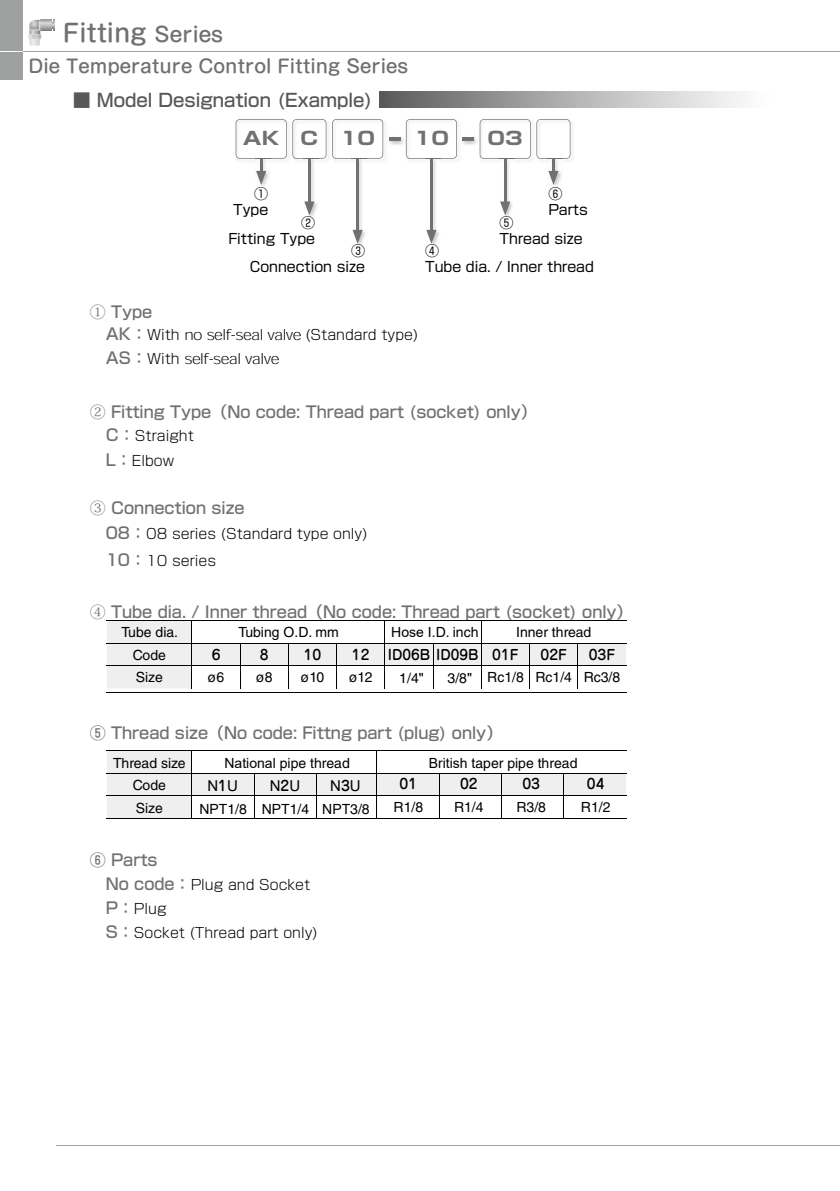
<style>
.page{position:relative;width:840px;height:1191px;background:#fff}
.page>*{position:absolute;margin:0;border:0;box-sizing:border-box;transform-origin:0 0}
.t1{font:500 24px "Shin M Go Pr 6";color:#727171}
.t2{font:500 18px "Shin M Go Pr 6";color:#727171}
.t3{font:500 18px "Shin Go Pr 6";color:#595757}
.t4{font:700 18px "Shin Go Pr 6";color:#727171;scale:1.2 1}
.t5{font:500 16px "Shin Go Pr 6";color:#727171}
.t6{font:300 15px "Adobe Gothic Std";letter-spacing:-.035em;color:#000}
.t7{font:15px "Arial";color:#000}
.t8{font:14px/22.6px "Helvetica LT Std";color:#000}
.t9{font:300 14px/24px "Shin Go Pr 6";color:#000}
.t10{font:14px/16px "Shin Go Pr 6";color:#000;text-align:right}
.t11{font:500 14px "Jun 34 Pro";color:#000}
.t12{font:14px "Arial";color:#000}
.s1{font-size:20px}
.s2{font-family:"Koz Min Pr 6 N";font-weight:400}
.s3{font-weight:500;font-size:16px;color:#727171}
.s4{font-family:"Adobe Gothic Std";font-size:15px}
.s5{font-family:"Yu Mincho";font-size:15px}
.s6{font-family:"Shin Go Pr 6";font-weight:500;font-size:16px;color:#727171}
.s7{font-family:"Shin Go Pr 6";font-size:14px}
.s8{font-family:"Yu Mincho"}
.s9{font-family:"Arial"}
.s10{font-family:"Jun 34 Pro";font-weight:500;font-size:14px}
.s11{font-family:"Helvetica LT Std"}
</style>
<div class="page">
<hr style="left:23px;top:51px;width:816px;height:1px;background:#9fa0a0">
<hr style="left:57px;top:1145px;width:782px;height:1px;background:#9fa0a0">
<div style="left:0;top:0;width:23px;height:79px;background:#9fa0a0"></div>
<svg style="left:0;top:51px;width:23px;height:1px"></svg>
<svg style="left:28px;top:20px;width:27px;height:25px"></svg>
<div style="left:379px;top:92px;width:391px;height:16px;background:linear-gradient(to right,#5e5d5e,#fff)"></div>
<hr style="left:107px;top:692px;width:85px;height:1px;background:#000">
<hr style="left:192px;top:692px;width:48px;height:1px;background:#000">
<hr style="left:240px;top:692px;width:48px;height:1px;background:#000">
<hr style="left:288px;top:692px;width:48px;height:1px;background:#000">
<hr style="left:336px;top:692px;width:49px;height:1px;background:#000">
<hr style="left:385px;top:692px;width:48px;height:1px;background:#000">
<hr style="left:433px;top:692px;width:48px;height:1px;background:#000">
<hr style="left:481px;top:692px;width:48px;height:1px;background:#000">
<hr style="left:529px;top:692px;width:48px;height:1px;background:#000">
<hr style="left:577px;top:692px;width:48px;height:1px;background:#000">
<svg style="left:107px;top:620px;width:518px;height:68px"></svg>
<img style="left:286px;top:121px;width:100px;height:40px">
<img style="left:389px;top:137px;width:15px;height:8px">
<hr style="left:388px;top:137px;width:12px;height:4px;background:#727171">
<img style="left:408px;top:120px;width:51px;height:41px">
<svg style="left:235px;top:119px;width:51px;height:66px"></svg>
<img style="left:425px;top:159px;width:15px;height:86px">
<svg style="left:405px;top:119px;width:51px;height:40px"></svg>
<hr style="left:430px;top:159px;width:2px;height:74px;background:#727171">
<svg style="left:426px;top:230px;width:10px;height:14px"></svg>
<img style="left:303px;top:159px;width:15px;height:58px">
<svg style="left:292px;top:119px;width:34px;height:40px"></svg>
<hr style="left:308px;top:159px;width:2px;height:46px;background:#727171">
<svg style="left:304px;top:201px;width:10px;height:14px"></svg>
<img style="left:351px;top:159px;width:15px;height:86px">
<svg style="left:332px;top:119px;width:51px;height:40px"></svg>
<hr style="left:356px;top:159px;width:2px;height:74px;background:#727171">
<svg style="left:352px;top:230px;width:10px;height:14px"></svg>
<img style="left:462px;top:137px;width:15px;height:8px">
<hr style="left:462px;top:137px;width:11px;height:4px;background:#727171">
<img style="left:481px;top:121px;width:92px;height:40px">
<svg style="left:536px;top:119px;width:34px;height:66px"></svg>
<img style="left:499px;top:159px;width:15px;height:58px">
<svg style="left:479px;top:119px;width:51px;height:40px"></svg>
<hr style="left:504px;top:159px;width:2px;height:46px;background:#727171">
<svg style="left:500px;top:201px;width:10px;height:14px"></svg>
<hr style="left:107px;top:818px;width:85px;height:1px;background:#000">
<hr style="left:192px;top:818px;width:48px;height:1px;background:#000">
<hr style="left:240px;top:818px;width:48px;height:1px;background:#000">
<hr style="left:288px;top:818px;width:48px;height:1px;background:#000">
<hr style="left:336px;top:818px;width:49px;height:1px;background:#000">
<hr style="left:385px;top:818px;width:48px;height:1px;background:#000">
<hr style="left:433px;top:818px;width:48px;height:1px;background:#000">
<hr style="left:481px;top:818px;width:48px;height:1px;background:#000">
<hr style="left:529px;top:818px;width:48px;height:1px;background:#000">
<hr style="left:577px;top:818px;width:48px;height:1px;background:#000">
<svg style="left:107px;top:750px;width:518px;height:68px"></svg>
<h1 class="t1" style="left:63px;top:14px;width:162px">Fitting <span class="s1">Series</span></h1>
<p class="t2" style="left:28px;top:51px;width:381px">Die Temperature Control Fitting Series</p>
<p class="t3" style="left:73px;top:85px;width:301px">■ Model Designation (Example)</p>
<p class="t4" style="left:243px;top:124px;width:32px">AK</p>
<p class="t4" style="left:340px;top:124px;width:31px">10</p>
<p class="t4" style="left:413px;top:124px;width:31px">10</p>
<p class="t4" style="left:300px;top:124px;width:16px">C</p>
<p class="t4" style="left:487px;top:124px;width:31px">03</p>
<p class="t10" style="left:233px;top:185px;width:37px">①<br>Type</p>
<p class="t10" style="left:228px;top:213px;width:88px">②<br>Fitting Type</p>
<p class="t10" style="left:250px;top:242px;width:117px">③<br>Connection size</p>
<p class="t10" style="left:425px;top:242px;width:170px;text-align:left">④<br>Tube dia. / Inner thread</p>
<p class="t10" style="left:548px;top:185px;width:41px;text-align:left">⑥<br>Parts</p>
<p class="t10" style="left:499px;top:213px;width:84px;text-align:left">⑤<br>Thread size</p>
<p class="t5" style="left:90px;top:299px;width:64px"><span class="s2">①</span> Type</p>
<p class="t9" style="left:106px;top:321px;width:314px"><span class="s3">AK：</span>With <span class="s4">no self</span><span class="s5">-</span><span class="s4">seal valve</span> (Standard type)</p>
<p class="t6" style="left:106px;top:348px;width:175px"><span class="s6">AS：</span><span class="s7">With</span> self<span class="s8">-</span>seal valve</p>
<p class="t5" style="left:90px;top:399px;width:448px"><span class="s2">②</span> Fitting Type（No code: Thread part (socket) only）</p>
<p class="t9" style="left:106px;top:422px;width:90px;line-height:25px"><span class="s3">C：</span>Straight<br><span class="s3">L：</span>Elbow</p>
<p class="t5" style="left:90px;top:494px;width:156px"><span class="s2">③</span> Connection size</p>
<p class="t9" style="left:106px;top:519px;width:263px;line-height:27px"><span class="s3">08：</span>08 series (Standard type only)<br><span class="s3">10：</span>10 series</p>
<p class="t5" style="left:90px;top:598px;width:544px"><span class="s2">④</span> Tube dia. / Inner thread（No code: Thread part (socket) only）</p>
<p class="t8" style="left:121px;top:621px;width:58px">Tube dia.</p>
<p class="t8" style="left:238px;top:621px;width:102px">Tub<span class="s9">ing</span> O.D. mm</p>
<p class="t8" style="left:391px;top:621px;width:89px"><span class="s9">Hose</span> I.D. inch</p>
<p class="t8" style="left:516px;top:621px;width:77px">Inner thread</p>
<p class="t8" style="left:133px;top:643px;width:35px">Code</p>
<p class="t11" style="left:211px;top:643px;width:10px">6</p>
<p class="t11" style="left:260px;top:643px;width:10px">8</p>
<p class="t11" style="left:303px;top:643px;width:19px">10</p>
<p class="t11" style="left:352px;top:643px;width:19px">12</p>
<p class="t11" style="left:387px;top:643px;width:132px">ID06B ID09B 01F</p>
<p class="t11" style="left:540px;top:643px;width:28px">02F</p>
<p class="t11" style="left:588px;top:643px;width:28px">03F</p>
<p class="t8" style="left:136px;top:666px;width:29px">Size</p>
<p class="t8" style="left:208px;top:665px;width:18px">ø6</p>
<p class="t8" style="left:256px;top:665px;width:18px">ø8</p>
<p class="t8" style="left:301px;top:665px;width:25px">ø10</p>
<p class="t8" style="left:349px;top:665px;width:25px">ø12</p>
<p class="t8" style="left:399px;top:666px;width:26px">1/4<span class="s9">"</span></p>
<p class="t8" style="left:447px;top:666px;width:174px">3/8<span class="s9">"</span> Rc1/8 Rc1/4 Rc3/8</p>
<p class="t5" style="left:90px;top:719px;width:414px">⑤ Thread size（No code: Fittng part (plug) only）</p>
<p class="t8" style="left:428px;top:752px;width:150px"><span class="s9">British t</span>aper pipe thread</p>
<p class="t8" style="left:113px;top:752px;width:74px">Thread size</p>
<p class="t8" style="left:224px;top:752px;width:127px"><span class="s9">National</span> pipe thread</p>
<p class="t8" style="left:133px;top:773px;width:35px">Code<br>Size</p>
<p class="t7" style="left:207px;top:775px;width:32px">N<span class="s10">1</span>U</p>
<p class="t7" style="left:269px;top:775px;width:32px">N<span class="s10">2</span>U</p>
<p class="t7" style="left:330px;top:775px;width:32px">N<span class="s10">3</span>U</p>
<p class="t12" style="left:199px;top:799px;width:172px">NPT<span class="s11">1/8</span> NPT<span class="s11">1/4</span> NPT<span class="s11">3/8</span></p>
<p class="t5" style="left:90px;top:846px;width:69px">⑥ Parts</p>
<p class="t9" style="left:106px;top:871px;width:213px"><span class="s3">No code：</span>Plug and Socket<br><span class="s3">P：</span>Plug<br><span class="s3">S：</span>Socket (Thread part only)</p>
<p class="t11" style="left:399px;top:772px;width:19px">01</p>
<p class="t11" style="left:460px;top:772px;width:19px">02</p>
<p class="t11" style="left:522px;top:772px;width:19px">03</p>
<p class="t11" style="left:586px;top:772px;width:19px">04</p>
<p class="t8" style="left:393px;top:795px;width:31px">R1/8</p>
<p class="t8" style="left:454px;top:795px;width:31px">R1/4</p>
<p class="t8" style="left:516px;top:795px;width:31px">R3/8</p>
<p class="t8" style="left:580px;top:795px;width:31px">R1/2</p>
</div>
